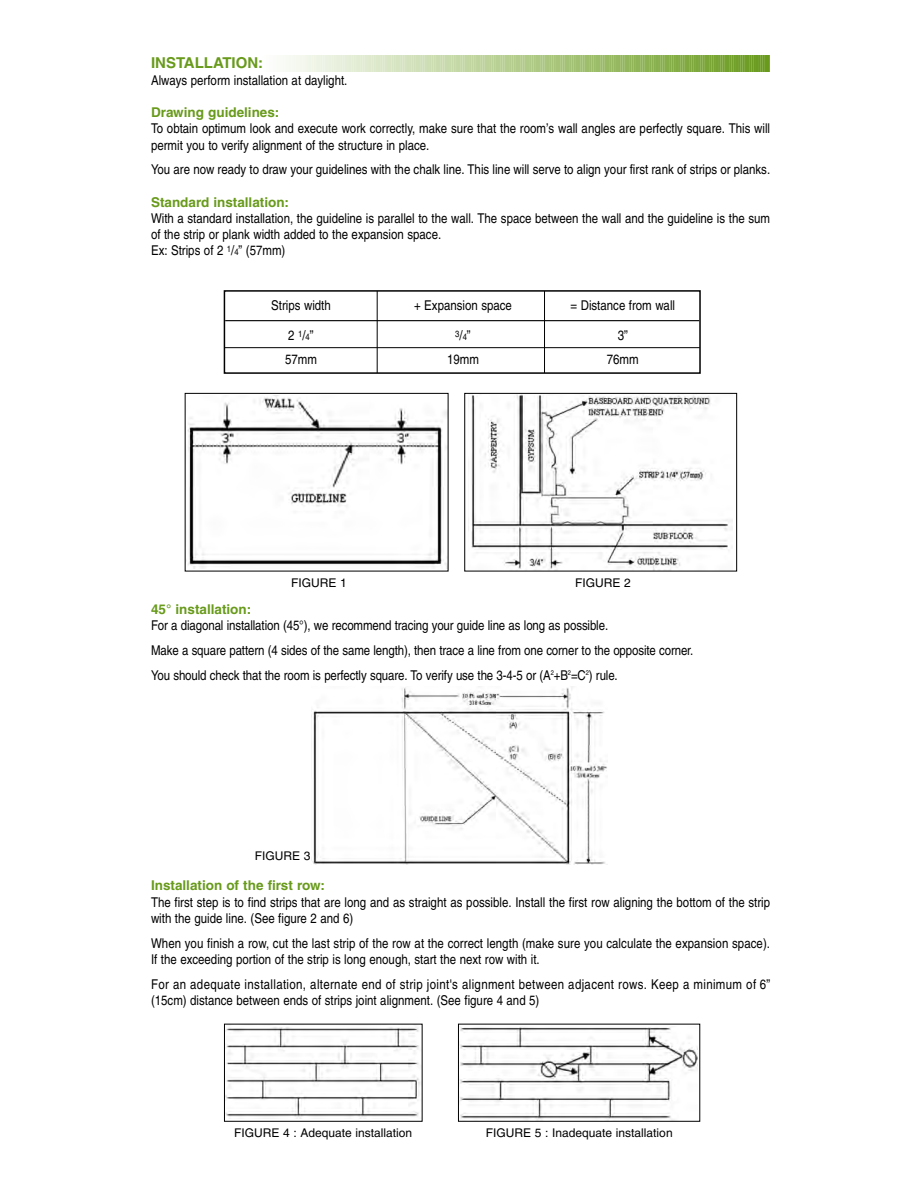
<style>
.page{position:relative;width:918px;height:1188px;background:#fff}
.page>*{position:absolute;margin:0;border:0;box-sizing:border-box;transform-origin:0 0}
.t1{font:700 15px "Helvetica";color:#689a1b}
.t2{font:13.5px/16.2px "Helvetica";color:#000;scale:.85 1}
.t3{font:13.5px/16.2px "Helvetica";letter-spacing:.03em;color:#000;scale:.85 1}
.t4{font:700 13.5px "Helvetica";color:#689a1b}
.t5{font:12px "Helvetica";color:#000}
.t6{font:9px "Helvetica";color:#000;scale:.85 1}
.s1{font-size:9px}
.s2{font-size:13.5px}
</style>
<div class="page">
<svg style="left:285px;top:56px;width:485px;height:16px;background:#b3cc8d"></svg>
<div style="left:224px;top:290px;width:477px;height:84px;border:2px solid #000"></div>
<hr style="left:225px;top:320px;width:474px;height:1px;background:#000">
<hr style="left:225px;top:347px;width:475px;height:1px;background:#000">
<hr style="left:377px;top:291px;width:1px;height:82px;background:#000">
<hr style="left:544px;top:291px;width:1px;height:82px;background:#000">
<img style="left:187px;top:396px;width:259px;height:173px">
<div style="left:185px;top:393px;width:263px;height:178px;border:1px solid #000"></div>
<img style="left:471px;top:395px;width:262px;height:174px">
<div style="left:464px;top:393px;width:273px;height:178px;border:1px solid #000"></div>
<img style="left:312px;top:687px;width:296px;height:178px">
<img style="left:226px;top:1027px;width:194px;height:91px">
<div style="left:224px;top:1024px;width:199px;height:98px;border:1px solid #000"></div>
<img style="left:460px;top:1027px;width:238px;height:93px">
<div style="left:458px;top:1024px;width:242px;height:98px;border:1px solid #000"></div>
<p class="t1" style="left:151px;top:57px;width:114px">INSTALLATION:</p>
<p class="t2" style="left:151px;top:73px;width:233px">Always perform installation at daylight.</p>
<p class="t4" style="left:151px;top:107px;width:130px">Drawing guidelines:</p>
<p class="t2" style="left:151px;top:122px;width:730px">To obtain optimum look and execute work correctly, make sure that the room’s wall angles are perfectly square. This will permit you to verify alignment of the structure in place.</p>
<p class="t2" style="left:151px;top:163px;width:730px">You are now ready to draw your guidelines with the chalk line. This line will serve to align your first rank of strips or planks.</p>
<p class="t4" style="left:151px;top:197px;width:140px">Standard installation:</p>
<p class="t2" style="left:151px;top:211px;width:730px">With a standard installation, the guideline is parallel to the wall. The space between the wall and the guideline is the sum of the strip or plank width added to the expansion space.<br>Ex: Strips of 2 <sup>1</sup>/<span class="s1">4</span>” (57mm)</p>
<p class="t2" style="left:271px;top:298px;width:72px">Strips width</p>
<p class="t2" style="left:414px;top:298px;width:117px">+ Expansion space</p>
<p class="t2" style="left:571px;top:298px;width:125px">= Distance from wall</p>
<p class="t2" style="left:288px;top:328px;width:31px">2 <sup>1</sup>/<span class="s1">4</span>”</p>
<p class="t6" style="left:455px;top:332px;width:20px">3<span class="s2">/</span>4<span class="s2">”</span></p>
<p class="t2" style="left:618px;top:328px;width:14px">3”</p>
<p class="t2" style="left:285px;top:352px;width:39px">57mm</p>
<p class="t2" style="left:447px;top:352px;width:39px">19mm</p>
<p class="t2" style="left:607px;top:352px;width:39px">76mm</p>
<p class="t5" style="left:291px;top:578px;width:57px">FIGURE 1</p>
<p class="t5" style="left:575px;top:578px;width:57px">FIGURE 2</p>
<p class="t4" style="left:151px;top:604px;width:102px">45° installation:</p>
<p class="t2" style="left:151px;top:614px;width:640px;line-height:24.8px">For a diagonal installation (45°), we recommend tracing your guide line as long as possible.<br>Make a square pattern (4 sides of the same length), then trace a line from one corner to the opposite corner.<br>You should check that the room is perfectly square. To verify use the 3-4-5 or (A<sup>2</sup>+B<sup>2</sup>=C<sup>2</sup>) rule.</p>
<p class="t5" style="left:255px;top:851px;width:57px">FIGURE 3</p>
<p class="t4" style="left:151px;top:881px;width:176px">Installation of the first row:</p>
<p class="t2" style="left:151px;top:895px;width:730px">The first step is to find strips that are long and as straight as possible. Install the first row aligning the bottom of the strip with the guide line. (See figure 2 and 6)</p>
<p class="t2" style="left:151px;top:936px;width:730px">When you finish a row, cut the last strip of the row at the correct length (make sure you calculate the expansion space).<br>If the exceeding portion of the strip is long enough, start the next row with it.</p>
<p class="t3" style="left:151px;top:977px;width:730px">For an adequate installation, alternate end of strip joint's alignment between adjacent rows. Keep a minimum of 6” (15cm) distance between ends of strips joint alignment. (See figure 4 and 5)</p>
<p class="t5" style="left:234px;top:1128px;width:180px">FIGURE 4 : Adequate installation</p>
<p class="t5" style="left:486px;top:1128px;width:188px">FIGURE 5 : Inadequate installation</p>
</div>
